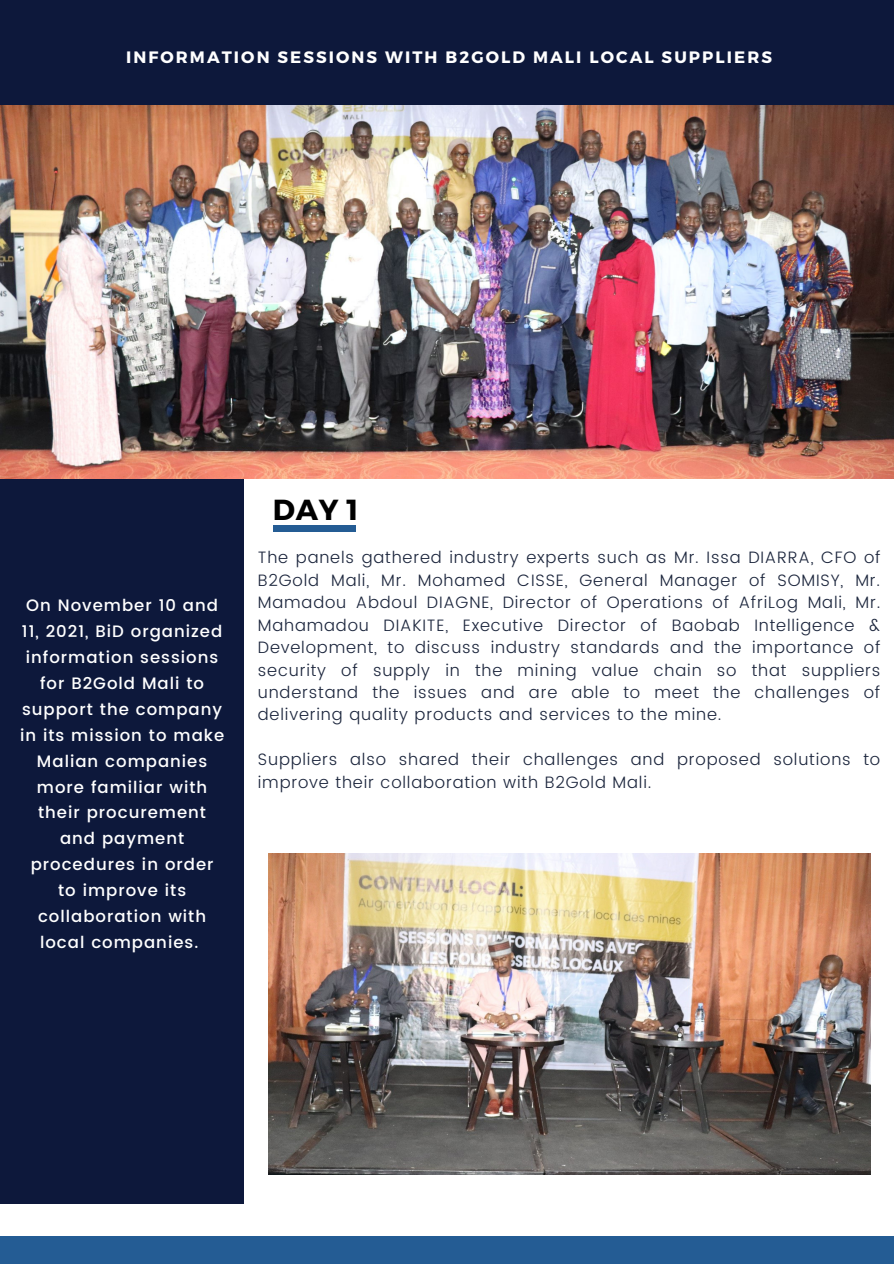
<style>
.page{position:relative;width:894px;height:1264px;background:#fff}
.page>*{position:absolute;margin:0;border:0;box-sizing:border-box;transform-origin:0 0}
.t1{font:700 28.95px "Montserrat";color:#000}
.t2{font:300 16.5px/22.5px "Poppins";letter-spacing:.05em;color:#1b253c;text-align:justify}
.t3{font:500 16.5px/26px "Poppins";letter-spacing:.06em;color:#fff;text-align:center}
.t4{font:700 16.5px "Montserrat";letter-spacing:.125em;color:#fff}
</style>
<div class="page">
<div style="left:0;top:0;width:893px;height:105px;background:#0d183b"></div>
<div style="left:0;top:435px;width:243px;height:768px;background:#0d183b"></div>
<img style="left:0;top:105px;width:893px;height:373px">
<img style="left:268px;top:853px;width:602px;height:321px">
<div style="left:273px;top:525px;width:82px;height:6px;background:#245c94"></div>
<div style="left:0;top:1236px;width:893px;height:27px;background:#245c94"></div>
<p class="t4" style="left:126px;top:46px;width:647px">INFORMATION SESSIONS WITH B2GOLD MALI LOCAL SUPPLIERS</p>
<p class="t3" style="left:20px;top:592px;width:206px">On November 10 and<br>11, 2021, BiD organized information sessions for B2Gold Mali to support the company in its mission to make<br>Malian companies more familiar with their procurement and payment procedures in order to improve its collaboration with local companies.</p>
<p class="t1" style="left:273px;top:490px;width:87px">DAY 1</p>
<p class="t2" style="left:258px;top:546px;width:624px">The panels gathered industry experts such as Mr. Issa DIARRA, CFO of B2Gold Mali, Mr. Mohamed CISSE, General Manager of SOMISY, Mr.<br>Mamadou Abdoul DIAGNE, Director of Operations of AfriLog Mali, Mr.<br>Mahamadou DIAKITE, Executive Director of Baobab Intelligence &amp; Development, to discuss industry standards and the importance of security of supply in the mining value chain so that suppliers understand the issues and are able to meet the challenges of delivering quality products and services to the mine.</p>
<p class="t2" style="left:258px;top:748px;width:623px">Suppliers also shared their challenges and proposed solutions to improve their collaboration with B2Gold Mali.</p>
</div>
